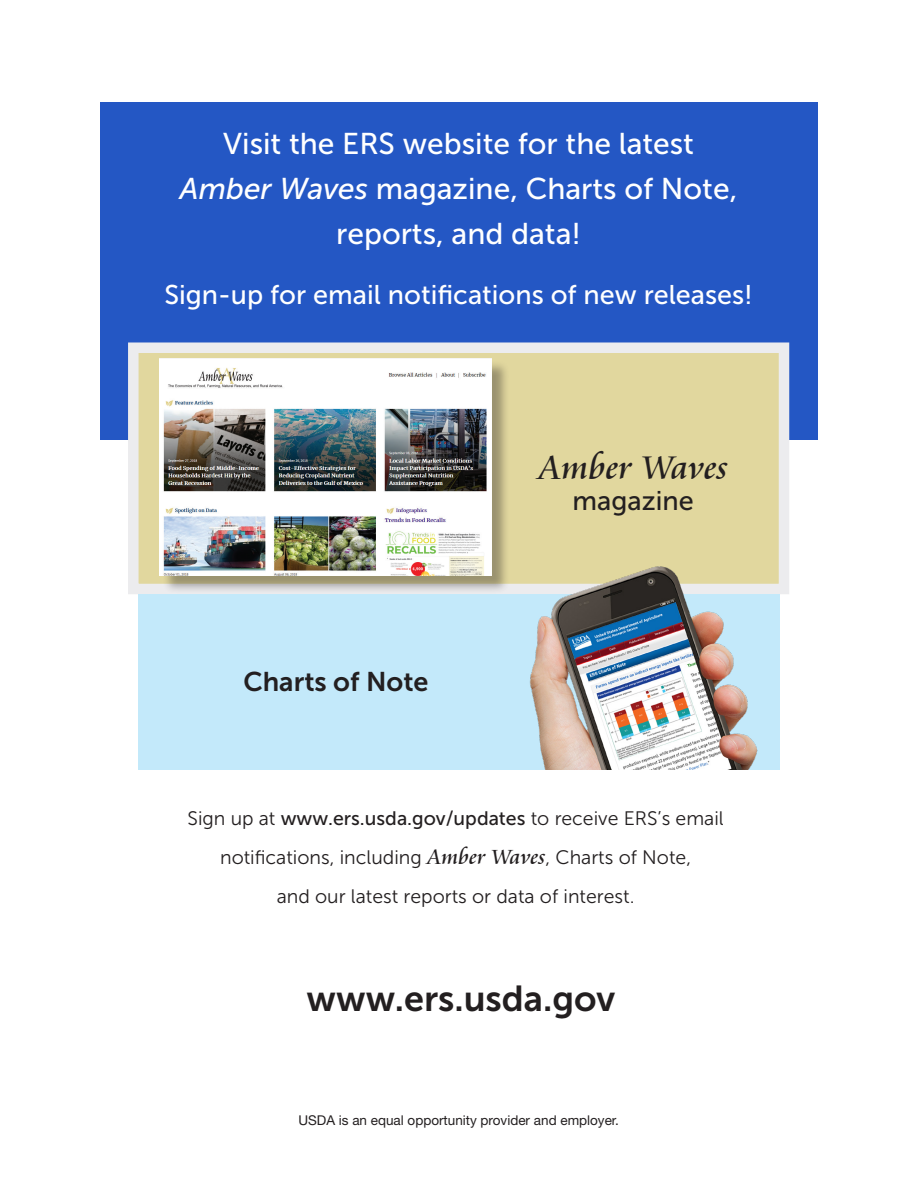
<style>
.page{position:relative;width:918px;height:1188px;background:#fff}
.page>*{position:absolute;margin:0;border:0;box-sizing:border-box;transform-origin:0 0}
.t1{font:36px "Museo Sans 700";color:#231f20}
.t2{font:36px "Cataneo BT";color:#231f20}
.t3{font:30px/45px "Museo Sans 500";color:#fff;text-align:center}
.t4{font:27px "Museo Sans 500";color:#fff}
.t5{font:27px "Museo Sans 700";color:#231f20}
.t6{font:27px "Museo Sans 500";color:#231f20}
.t7{font:19.5px/39px "Museo Sans 300";color:#231f20;text-align:center}
.t8{font:13.5px "Helvetica Neue";color:#231f20}
.s1{font-style:italic}
.s2{font-family:"Museo Sans 500"}
.s3{font-family:"Cataneo BT";font-size:22.5px}
</style>
<div class="page">
<div style="left:100px;top:102px;width:717px;height:338px;background:#2457c4"></div>
<div style="left:128px;top:342px;width:661px;height:252px;background:#e1d79e;border:10px solid #ececee"></div>
<div style="left:138px;top:594px;width:641px;height:176px;background:#c3e9fa"></div>
<img style="left:515px;top:566px;width:255px;height:204px">
<div style="left:162px;top:360px;width:348px;height:234px;background:#231f20;opacity:.37"></div>
<img style="left:160px;top:358px;width:331px;height:217px">
<p class="t3" style="left:180px;top:121px;width:559px">Visit the ERS website for the latest<br><span class="s1">Amber Waves</span> magazine, Charts of Note, reports, and data!</p>
<p class="t4" style="left:164px;top:279px;width:590px">Sign-up for email notifications of new releases!</p>
<p class="t5" style="left:243px;top:667px;width:187px">Charts of Note</p>
<p class="t2" style="left:538px;top:445px;width:191px">Amber Waves</p>
<p class="t6" style="left:573px;top:486px;width:123px">magazine</p>
<p class="t7" style="left:188px;top:799px;width:538px">Sign up at <span class="s2">www.ers.usda.gov/updates</span> to receive ERS’s email notifications, including <span class="s3">Amber Waves</span>, Charts of Note,<br>and our latest reports or data of interest.</p>
<p class="t1" style="left:307px;top:979px;width:310px">www.ers.usda.gov</p>
<p class="t8" style="left:298px;top:1113px;width:322px">USDA is an equal opportunity provider and employer.</p>
</div>
